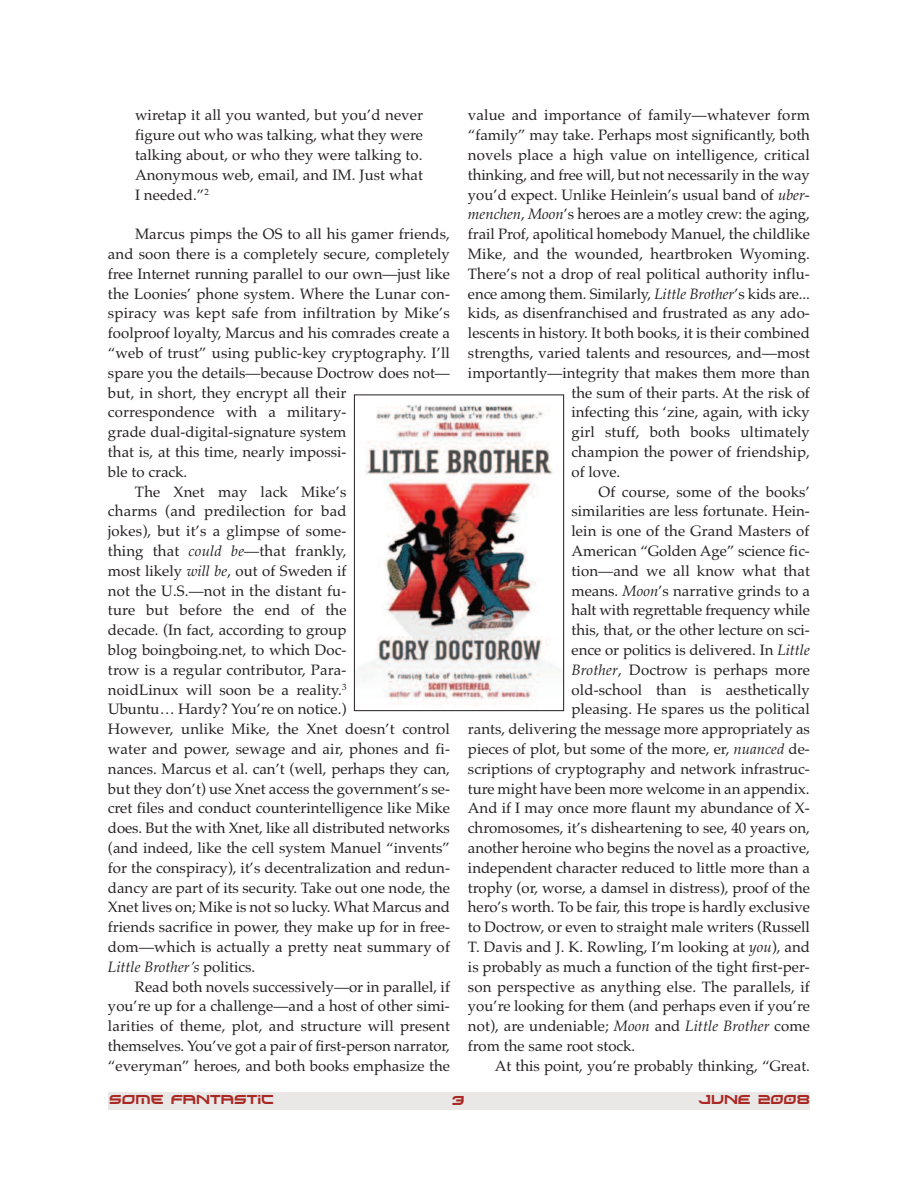
<style>
.page{position:relative;width:918px;height:1188px;background:#fff}
.page>*{position:absolute;margin:0;border:0;box-sizing:border-box;transform-origin:0 0}
.t1{font:15px/19.8px "Palatino";color:#231f20;text-align:justify}
.t2{font:italic 15px "Palatino";color:#231f20}
.t3{font:12px "Xirod";color:#a92924}
.s1{font-style:italic}
.s2{font-style:normal}
</style>
<div class="page">
<div style="left:108px;top:1092px;width:702px;height:18px;background:#e9e8e7"></div>
<img style="left:361px;top:404px;width:192px;height:301px">
<div style="left:354px;top:395px;width:210px;height:316px;border:1px solid #231f20"></div>
<p class="t1" style="left:135px;top:105px;width:290px">wiretap it all you wanted, but you’d never figure out who was talking, what they were talking about, or who they were talking to.<br>Anonymous web, email, and IM. Just what I needed.”<sup>2</sup></p>
<p class="t1" style="left:135px;top:224px;width:317px">Marcus pimps the OS to all his gamer friends,</p>
<p class="t1" style="left:108px;top:244px;width:343px">and soon there is a completely secure, completely</p>
<p class="t1" style="left:108px;top:264px;width:343px">free Internet running parallel to our own—just like</p>
<p class="t1" style="left:108px;top:283px;width:343px">the Loonies’ phone system. Where the Lunar con-</p>
<p class="t1" style="left:108px;top:303px;width:344px">spiracy was kept safe from infiltration by Mike’s</p>
<p class="t1" style="left:108px;top:323px;width:344px">foolproof loyalty, Marcus and his comrades create a</p>
<p class="t1" style="left:108px;top:343px;width:343px">“web of trust” using public-key cryptography. I’ll</p>
<p class="t1" style="left:108px;top:363px;width:343px">spare you the details—because Doctrow does not—</p>
<p class="t1" style="left:108px;top:382px;width:240px">but, in short, they encrypt all their</p>
<p class="t1" style="left:108px;top:402px;width:240px">correspondence with a military-</p>
<p class="t1" style="left:108px;top:422px;width:240px">grade dual-digital-signature system</p>
<p class="t1" style="left:108px;top:442px;width:240px">that is, at this time, nearly impossi-</p>
<p class="t1" style="left:108px;top:462px;width:81px">ble to crack.</p>
<p class="t1" style="left:135px;top:481px;width:213px">The Xnet may lack Mike’s</p>
<p class="t1" style="left:108px;top:501px;width:240px">charms (and predilection for bad</p>
<p class="t1" style="left:108px;top:521px;width:240px">jokes), but it’s a glimpse of some-</p>
<p class="t1" style="left:108px;top:541px;width:240px">thing that <span class="s1">could be</span>—that frankly,</p>
<p class="t1" style="left:108px;top:561px;width:240px">most likely <span class="s1">will be</span>, out of Sweden if</p>
<p class="t1" style="left:108px;top:581px;width:240px">not the U.S.—not in the distant fu-</p>
<p class="t1" style="left:108px;top:600px;width:240px">ture but before the end of the</p>
<p class="t1" style="left:108px;top:620px;width:240px">decade. (In fact, according to group</p>
<p class="t1" style="left:108px;top:640px;width:240px">blog boingboing.net, to which Doc-</p>
<p class="t1" style="left:108px;top:660px;width:240px">trow is a regular contributor, Para-</p>
<p class="t1" style="left:108px;top:680px;width:240px">noidLinux will soon be a reality.<sup>3</sup></p>
<p class="t1" style="left:108px;top:699px;width:240px">Ubuntu… Hardy? You’re on notice.)</p>
<p class="t1" style="left:108px;top:719px;width:343px">However, unlike Mike, the Xnet doesn’t control</p>
<p class="t1" style="left:108px;top:739px;width:343px">water and power, sewage and air, phones and fi-</p>
<p class="t1" style="left:108px;top:759px;width:343px">nances. Marcus et al. can’t (well, perhaps they can,</p>
<p class="t1" style="left:108px;top:779px;width:343px">but they don’t) use Xnet access the government’s se-</p>
<p class="t1" style="left:108px;top:798px;width:343px">cret files and conduct counterintelligence like Mike</p>
<p class="t1" style="left:108px;top:818px;width:344px">does. But the with Xnet, like all distributed networks</p>
<p class="t1" style="left:108px;top:838px;width:344px">(and indeed, like the cell system Manuel “invents”</p>
<p class="t1" style="left:108px;top:858px;width:343px">for the conspiracy), it’s decentralization and redun-</p>
<p class="t1" style="left:108px;top:878px;width:343px">dancy are part of its security. Take out one node, the</p>
<p class="t1" style="left:108px;top:897px;width:344px">Xnet lives on; Mike is not so lucky. What Marcus and</p>
<p class="t1" style="left:108px;top:917px;width:343px">friends sacrifice in power, they make up for in free-</p>
<p class="t1" style="left:108px;top:937px;width:343px">dom—which is actually a pretty neat summary of</p>
<p class="t2" style="left:108px;top:958px;width:149px">Little Brother’s <span class="s2">politics.</span></p>
<p class="t1" style="left:135px;top:977px;width:316px">Read both novels successively—or in parallel, if</p>
<p class="t1" style="left:108px;top:996px;width:343px">you’re up for a challenge—and a host of other simi-</p>
<p class="t1" style="left:108px;top:1016px;width:343px">larities of theme, plot, and structure will present</p>
<p class="t1" style="left:108px;top:1036px;width:344px">themselves. You’ve got a pair of first-person narrator,</p>
<p class="t1" style="left:108px;top:1056px;width:343px">“everyman” heroes, and both books emphasize the</p>
<p class="t1" style="left:468px;top:105px;width:344px">value and importance of family—whatever form</p>
<p class="t1" style="left:468px;top:125px;width:343px">“family” may take. Perhaps most significantly, both</p>
<p class="t1" style="left:468px;top:145px;width:344px">novels place a high value on intelligence, critical</p>
<p class="t1" style="left:468px;top:165px;width:343px">thinking, and free will, but not necessarily in the way</p>
<p class="t1" style="left:468px;top:184px;width:343px">you’d expect. Unlike Heinlein’s usual band of <span class="s1">uber-</span></p>
<p class="t1" style="left:468px;top:204px;width:343px"><span class="s1">menchen</span>, <span class="s1">Moon</span>’s heroes are a motley crew: the aging,</p>
<p class="t1" style="left:468px;top:224px;width:344px">frail Prof, apolitical homebody Manuel, the childlike</p>
<p class="t1" style="left:468px;top:244px;width:343px">Mike, and the wounded, heartbroken Wyoming.</p>
<p class="t1" style="left:468px;top:264px;width:343px">There’s not a drop of real political authority influ-</p>
<p class="t1" style="left:468px;top:283px;width:343px">ence among them. Similarly, <span class="s1">Little Brother</span>’s kids are...</p>
<p class="t1" style="left:468px;top:303px;width:343px">kids, as disenfranchised and frustrated as any ado-</p>
<p class="t1" style="left:468px;top:323px;width:343px">lescents in history. It both books, it is their combined</p>
<p class="t1" style="left:468px;top:343px;width:343px">strengths, varied talents and resources, and—most</p>
<p class="t1" style="left:468px;top:363px;width:344px">importantly—integrity that makes them more than</p>
<p class="t1" style="left:572px;top:382px;width:240px">the sum of their parts. At the risk of</p>
<p class="t1" style="left:572px;top:402px;width:240px">infecting this ‘zine, again, with icky</p>
<p class="t1" style="left:572px;top:422px;width:240px">girl stuff, both books ultimately</p>
<p class="t1" style="left:572px;top:442px;width:240px">champion the power of friendship,</p>
<p class="t1" style="left:572px;top:462px;width:50px">of love.</p>
<p class="t1" style="left:599px;top:481px;width:213px">Of course, some of the books’</p>
<p class="t1" style="left:572px;top:501px;width:240px">similarities are less fortunate. Hein-</p>
<p class="t1" style="left:572px;top:521px;width:239px">lein is one of the Grand Masters of</p>
<p class="t1" style="left:572px;top:541px;width:240px">American “Golden Age” science fic-</p>
<p class="t1" style="left:572px;top:561px;width:240px">tion—and we all know what that</p>
<p class="t1" style="left:572px;top:581px;width:240px">means. <span class="s1">Moon</span>’s narrative grinds to a</p>
<p class="t1" style="left:572px;top:600px;width:240px">halt with regrettable frequency while</p>
<p class="t1" style="left:572px;top:620px;width:240px">this, that, or the other lecture on sci-</p>
<p class="t1" style="left:572px;top:640px;width:240px">ence or politics is delivered. In <span class="s1">Little</span></p>
<p class="t1" style="left:572px;top:660px;width:240px"><span class="s1">Brother</span>, Doctrow is perhaps more</p>
<p class="t1" style="left:572px;top:680px;width:240px">old-school than is aesthetically</p>
<p class="t1" style="left:572px;top:699px;width:240px">pleasing. He spares us the political</p>
<p class="t1" style="left:468px;top:719px;width:344px">rants, delivering the message more appropriately as</p>
<p class="t1" style="left:468px;top:739px;width:343px">pieces of plot, but some of the more, er, <span class="s1">nuanced</span> de-</p>
<p class="t1" style="left:468px;top:759px;width:343px">scriptions of cryptography and network infrastruc-</p>
<p class="t1" style="left:468px;top:779px;width:343px">ture might have been more welcome in an appendix.</p>
<p class="t1" style="left:468px;top:798px;width:343px">And if I may once more flaunt my abundance of X-</p>
<p class="t1" style="left:468px;top:818px;width:344px">chromosomes, it’s disheartening to see, 40 years on,</p>
<p class="t1" style="left:468px;top:838px;width:344px">another heroine who begins the novel as a proactive,</p>
<p class="t1" style="left:468px;top:858px;width:343px">independent character reduced to little more than a</p>
<p class="t1" style="left:468px;top:878px;width:343px">trophy (or, worse, a damsel in distress), proof of the</p>
<p class="t1" style="left:468px;top:897px;width:344px">hero’s worth. To be fair, this trope is hardly exclusive</p>
<p class="t1" style="left:468px;top:917px;width:343px">to Doctrow, or even to straight male writers (Russell</p>
<p class="t1" style="left:468px;top:937px;width:344px">T. Davis and J. K. Rowling, I’m looking at <span class="s1">you</span>), and</p>
<p class="t1" style="left:468px;top:957px;width:343px">is probably as much a function of the tight first-per-</p>
<p class="t1" style="left:468px;top:977px;width:344px">son perspective as anything else. The parallels, if</p>
<p class="t1" style="left:468px;top:996px;width:343px">you’re looking for them (and perhaps even if you’re</p>
<p class="t1" style="left:468px;top:1016px;width:344px">not), are undeniable; <span class="s1">Moon</span> and <span class="s1">Little Brother</span> come</p>
<p class="t1" style="left:468px;top:1036px;width:169px">from the same root stock.</p>
<p class="t1" style="left:495px;top:1056px;width:316px">At this point, you’re probably thinking, “Great.</p>
<p class="t3" style="left:109px;top:1093px;width:166px">SOME FANTASTIC</p>
<p class="t3" style="left:452px;top:1093px;width:14px">3</p>
<p class="t3" style="left:698px;top:1093px;width:113px">JUNE 2008</p>
</div>
